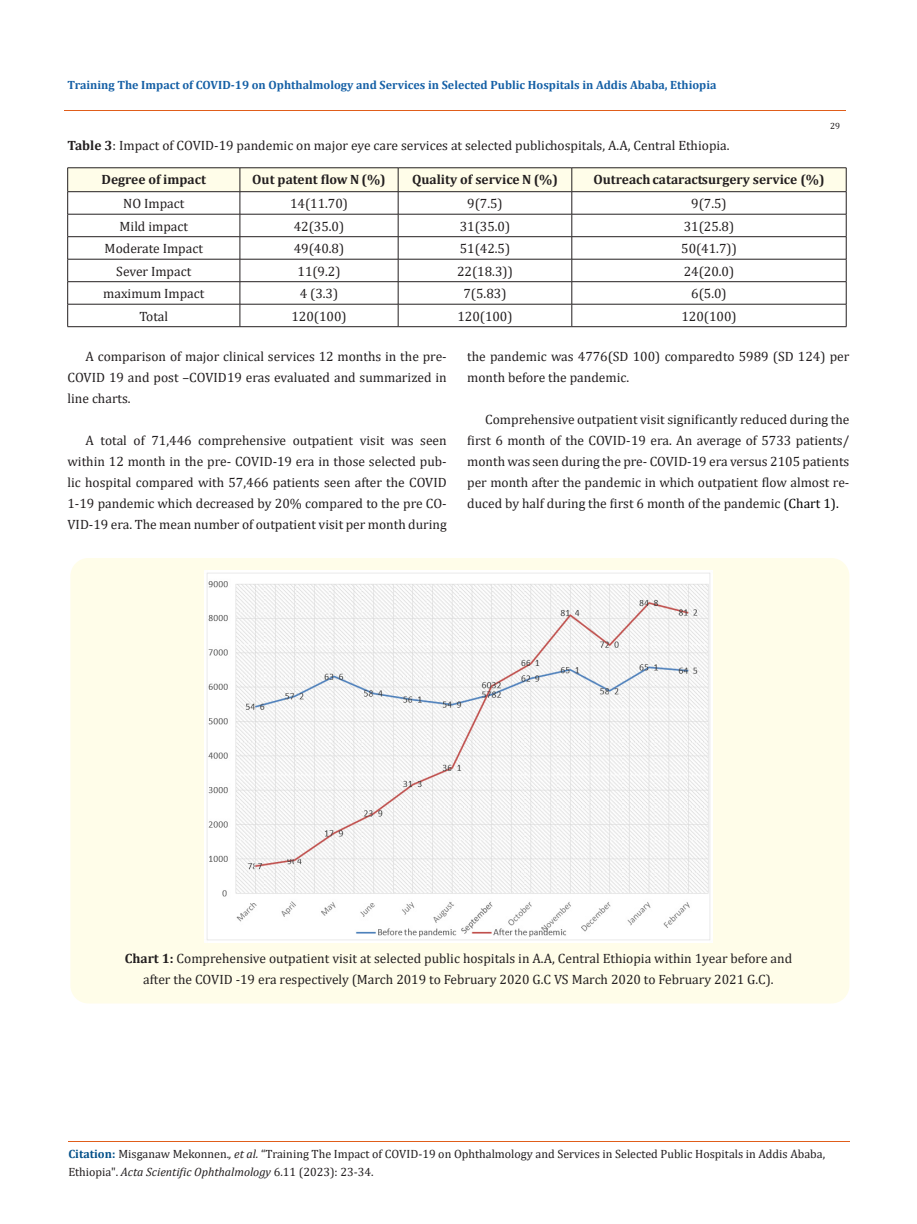
<style>
.page{position:relative;width:917px;height:1224px;background:#fff}
.page>*{position:absolute;margin:0;border:0;box-sizing:border-box;transform-origin:0 0}
.Body_Text{font:13.5px/21px "Cambria";color:#231f20;text-align:justify}
.Table_Paragraph{font:13.5px "Cambria";color:#231f20}
.Heading_6{font:13.5px "Cambria";color:#231f20}
.Table_Paragraph-2{font:700 13.5px "Cambria";color:#231f20}
.t1{font:12px/18px "Cambria";color:#231f20}
.t2{font:700 12px "Cambria";color:#1560a6}
.t3{font:9px "Cambria";color:#231f20}
.s1{font-weight:700}
.s2{color:#000}
.s3{font-weight:700;color:#035089}
.s4{font-style:italic}
</style>
<div class="page">
<hr style="left:64px;top:110px;width:782px;height:1px;background:#e05d1a">
<svg style="left:67px;top:168px;width:780px;height:159px"></svg>
<hr style="left:67px;top:326px;width:173px;height:1px;background:#231f20">
<hr style="left:240px;top:326px;width:158px;height:1px;background:#231f20">
<hr style="left:398px;top:326px;width:173px;height:1px;background:#231f20">
<hr style="left:572px;top:326px;width:274px;height:1px;background:#231f20">
<div style="left:70px;top:558px;width:779px;height:446px;background:#fffde9;border-radius:18px"></div>
<img style="left:204px;top:570px;width:508px;height:372px">
<hr style="left:68px;top:1141px;width:782px;height:1px;background:#e05d1a">
<p class="t2" style="left:67px;top:76px;width:650px">Training The Impact of COVID-19 on Ophthalmology and Services in Selected Public Hospitals in Addis Ababa, Ethiopia</p>
<p class="t3" style="left:830px;top:120px;width:11px">29</p>
<p class="Heading_6" style="left:67px;top:137px;width:663px"><span class="s1">Table 3</span>: Impact of COVID-19 pandemic on major eye care services at selected public hospitals, A.A, Central Ethiopia.</p>
<p class="Table_Paragraph-2" style="left:101px;top:170px;width:106px">Degree of impact</p>
<p class="Table_Paragraph-2" style="left:252px;top:170px;width:135px">Out patent flow N (%)</p>
<p class="Table_Paragraph-2" style="left:412px;top:170px;width:147px">Quality of service N (%)</p>
<p class="Table_Paragraph-2" style="left:593px;top:170px;width:233px">Outreachcataractsurgery service (%)</p>
<p class="Table_Paragraph" style="left:123px;top:196px;width:63px">NO Impact</p>
<p class="Table_Paragraph" style="left:290px;top:196px;width:59px">14(11.70)</p>
<p class="Table_Paragraph" style="left:467px;top:196px;width:37px">9(7.5)</p>
<p class="Table_Paragraph" style="left:691px;top:196px;width:37px">9(7.5)</p>
<p class="Table_Paragraph" style="left:120px;top:218px;width:70px">Mild impact</p>
<p class="Table_Paragraph" style="left:294px;top:218px;width:52px">42(35.0)</p>
<p class="Table_Paragraph" style="left:459px;top:218px;width:52px">31(35.0)</p>
<p class="Table_Paragraph" style="left:683px;top:218px;width:52px">31(25.8)</p>
<p class="Table_Paragraph" style="left:105px;top:241px;width:100px">Moderate Impact</p>
<p class="Table_Paragraph" style="left:294px;top:241px;width:52px">49(40.8)</p>
<p class="Table_Paragraph" style="left:459px;top:241px;width:52px">51(42.5)</p>
<p class="Table_Paragraph" style="left:681px;top:241px;width:57px">50(41.7))</p>
<p class="Table_Paragraph" style="left:116px;top:263px;width:76px">Sever Impact</p>
<p class="Table_Paragraph" style="left:297px;top:263px;width:44px">11(9.2)</p>
<p class="Table_Paragraph" style="left:457px;top:263px;width:57px">22(18.3))</p>
<p class="Table_Paragraph" style="left:683px;top:263px;width:52px">24(20.0)</p>
<p class="Table_Paragraph" style="left:103px;top:286px;width:103px">maximum Impact</p>
<p class="Table_Paragraph" style="left:300px;top:286px;width:40px">4 (3.3)</p>
<p class="Table_Paragraph" style="left:463px;top:286px;width:44px">7(5.83)</p>
<p class="Table_Paragraph" style="left:691px;top:286px;width:37px">6(5.0)</p>
<p class="Table_Paragraph" style="left:139px;top:308px;width:30px">Total</p>
<p class="Table_Paragraph" style="left:291px;top:308px;width:57px">120(100)</p>
<p class="Table_Paragraph" style="left:457px;top:308px;width:57px">120(100)</p>
<p class="Table_Paragraph" style="left:681px;top:308px;width:57px">120(100)</p>
<p class="Body_Text" style="left:67px;top:346px;width:381px;text-indent:18px">A comparison of major clinical services 12 months in the pre-COVID 19 and post –COVID 19 eras evaluated and summarized in line charts.</p>
<p class="Body_Text" style="left:67px;top:430px;width:381px;text-indent:18px">A total of 71,446 comprehensive outpatient visit was seen within 12 month in the pre- COVID-19 era in those selected pub&shy;lic hospital compared with 57,466 patients seen after the COVID 1-19 pandemic which decreased by 20% compared to the pre CO-VID-19 era. The mean number of outpatient visit per month during</p>
<p class="Body_Text" style="left:467px;top:346px;width:384px">the pandemic was 4776(SD 100) compared to 5989 (SD 124) per month before the pandemic.</p>
<p class="Body_Text" style="left:467px;top:409px;width:384px;text-indent:18px">Comprehensive outpatient visit significantly reduced during the first 6 month of the COVID- 19 era. An average of 5733 patients/ month was seen during the pre- COVID-19 era versus 2105 patients per month after the pandemic in which outpatient flow almost re&shy;duced by half during the first 6 month of the pandemic <span class="s2">(Chart 1).</span></p>
<p class="Body_Text" style="left:125px;top:948px;width:669px;text-align:center"><span class="s1">Chart 1:</span> Comprehensive outpatient visit at selected public hospitals in A.A, Central Ethiopia within 1year before and after the COVID -19 era respectively (March 2019 to February 2020 G.C VS March 2020 to February 2021 G.C).</p>
<p class="t1" style="left:68px;top:1145px;width:758px"><span class="s3">Citation:</span> Misganaw Mekonnen.<span class="s4">, et al.</span> “Training The Impact of COVID-19 on Ophthalmology and Services in Selected Public Hospitals in Addis Ababa,<br>Ethiopia". <span class="s4">Acta Scientific Ophthalmology</span> 6.11 (2023): 23-34.</p>
</div>
